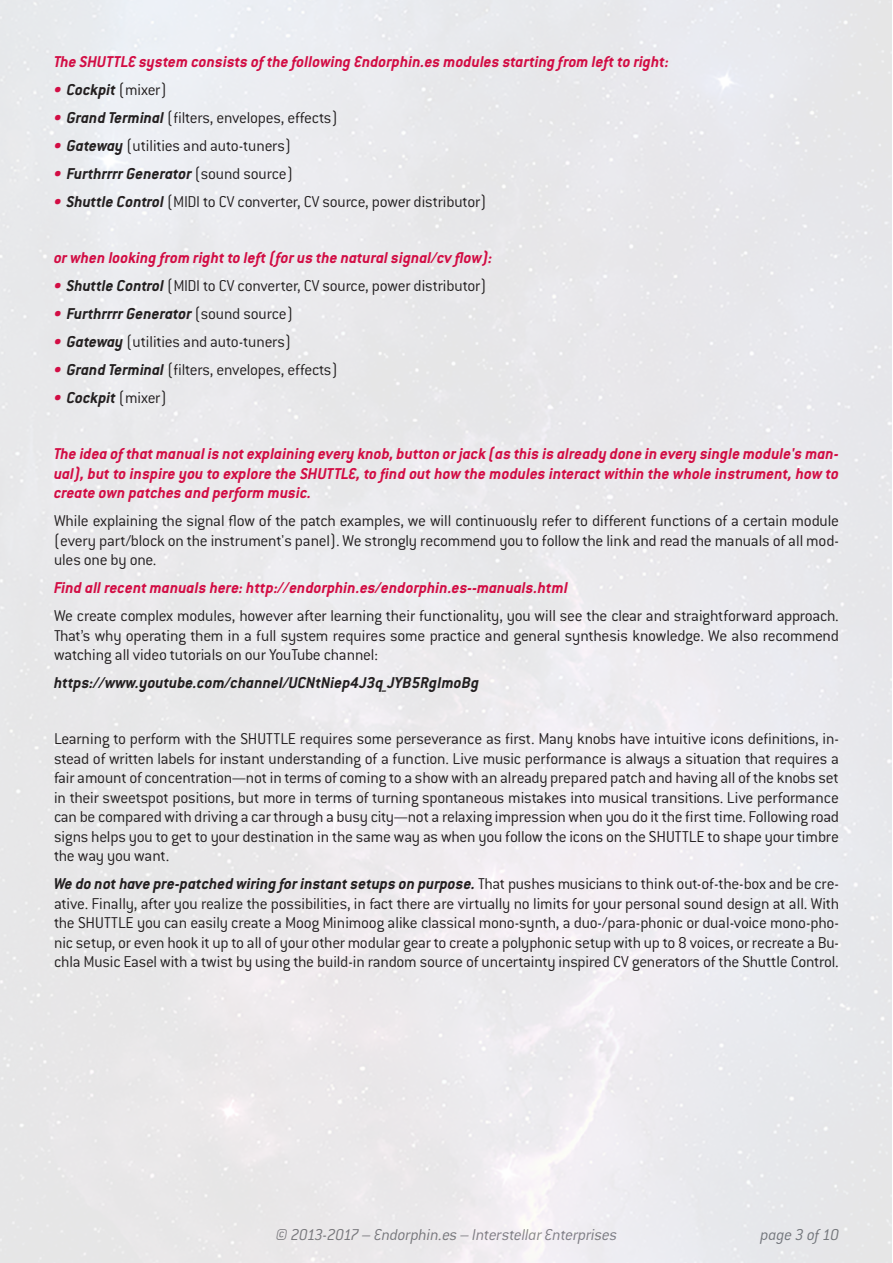
<style>
.page{position:relative;width:893px;height:1263px;background:#fff}
.page>*{position:absolute;margin:0;border:0;box-sizing:border-box;transform-origin:0 0}
.t1{font:300 17.25px/19.5px "Conduit ITC";letter-spacing:-.015em;color:#231f20;text-align:justify}
.t2{font:italic 700 17.25px/19.5px "Conduit ITC";color:#d20d44;text-align:justify}
.t3{font:italic 700 17.25px "Conduit ITC";color:#231f20}
.t4{font:italic 300 17.25px "Conduit ITC";letter-spacing:-.015em;color:#808285}
.s1{color:#d20d44}
.s2{font-weight:300;font-style:normal}
.s3{font-weight:700;font-style:italic;color:#d20d44}
.s4{font-weight:700;font-style:italic}
</style>
<div class="page">
<p class="t2" style="left:54px;top:52px;width:617px">The SHUTTLE system consists of the following Endorphin.es modules starting from left to right:</p>
<p class="t3" style="left:54px;top:80px;width:114px"><span class="s1">•</span> Cockpit <span class="s2">(mixer)</span></p>
<p class="t1" style="left:54px;top:108px;width:285px"><span class="s3">•</span> <span class="s4">Grand Terminal</span> (filters, envelopes, effects)</p>
<p class="t1" style="left:54px;top:136px;width:239px"><span class="s3">•</span> <span class="s4">Gateway</span> (utilities and auto-tuners)</p>
<p class="t3" style="left:54px;top:164px;width:240px"><span class="s1">•</span> Furthrrrr Generator <span class="s2">(sound source)</span></p>
<p class="t1" style="left:54px;top:192px;width:434px"><span class="s3">•</span> <span class="s4">Shuttle Control</span> (MIDI to CV converter, CV source, power distributor)</p>
<p class="t2" style="left:54px;top:248px;width:440px">or when looking from right to left (for us the natural signal/cv flow):</p>
<p class="t1" style="left:54px;top:276px;width:434px"><span class="s3">•</span> <span class="s4">Shuttle Control</span> (MIDI to CV converter, CV source, power distributor)</p>
<p class="t3" style="left:54px;top:304px;width:240px"><span class="s1">•</span> Furthrrrr Generator <span class="s2">(sound source)</span></p>
<p class="t1" style="left:54px;top:332px;width:239px"><span class="s3">•</span> <span class="s4">Gateway</span> (utilities and auto-tuners)</p>
<p class="t1" style="left:54px;top:360px;width:285px"><span class="s3">•</span> <span class="s4">Grand Terminal</span> (filters, envelopes, effects)</p>
<p class="t3" style="left:54px;top:388px;width:114px"><span class="s1">•</span> Cockpit <span class="s2">(mixer)</span></p>
<p class="t2" style="left:54px;top:444px;width:786px">The idea of that manual is not explaining every knob, button or jack (as this is already done in every single module's man&shy;ual), but to inspire you to explore the SHUTTLE, to find out how the modules interact within the whole instrument, how to create own patches and perform music.</p>
<p class="t1" style="left:54px;top:511px;width:787px">While explaining the signal flow of the patch examples, we will continuously refer to different functions of a certain module (every part/block on the instrument's panel). We strongly recommend you to follow the link and read the manuals of all mod&shy;ules one by one.</p>
<p class="t2" style="left:54px;top:578px;width:515px">Find all recent manuals here: http://endorphin.es/endorphin.es--manuals.html</p>
<p class="t1" style="left:54px;top:606px;width:786px">We create complex modules, however after learning their functionality, you will see the clear and straightforward approach.<br>That’s why operating them in a full system requires some practice and general synthesis knowledge. We also recommend watching all video tutorials on our YouTube channel:</p>
<p class="t3" style="left:54px;top:673px;width:427px">https://www.youtube.com/channel/UCNtNiep4J3q_JYB5RgImoBg</p>
<p class="t1" style="left:54px;top:729px;width:786px">Learning to perform with the SHUTTLE requires some perseverance as first. Many knobs have intuitive icons definitions, in&shy;stead of written labels for instant understanding of a function. Live music performance is always a situation that requires a fair amount of concentration—not in terms of coming to a show with an already prepared patch and having all of the knobs set in their sweetspot positions, but more in terms of turning spontaneous mistakes into musical transitions. Live performance can be compared with driving a car through a busy city—not a relaxing impression when you do it the first time. Following road signs helps you to get to your destination in the same way as when you follow the icons on the SHUTTLE to shape your timbre the way you want.</p>
<p class="t1" style="left:54px;top:874px;width:786px"><span class="s4">We do not have pre-patched wiring for instant setups on purpose.</span> That pushes musicians to think out-of-the-box and be cre&shy;ative. Finally, after you realize the possibilities, in fact there are virtually no limits for your personal sound design at all. With the SHUTTLE you can easily create a Moog Minimoog alike classical mono-synth, a duo-/para-phonic or dual-voice mono-pho&shy;nic setup, or even hook it up to all of your other modular gear to create a polyphonic setup with up to 8 voices, or recreate a Bu&shy;chla Music Easel with a twist by using the build-in random source of uncertainty inspired CV generators of the Shuttle Control.</p>
<p class="t4" style="left:276px;top:1225px;width:343px">© 2013-2017 – Endorphin.es – Interstellar Enterprises</p>
<p class="t4" style="left:761px;top:1225px;width:80px">page 3 of 10</p>
</div>
